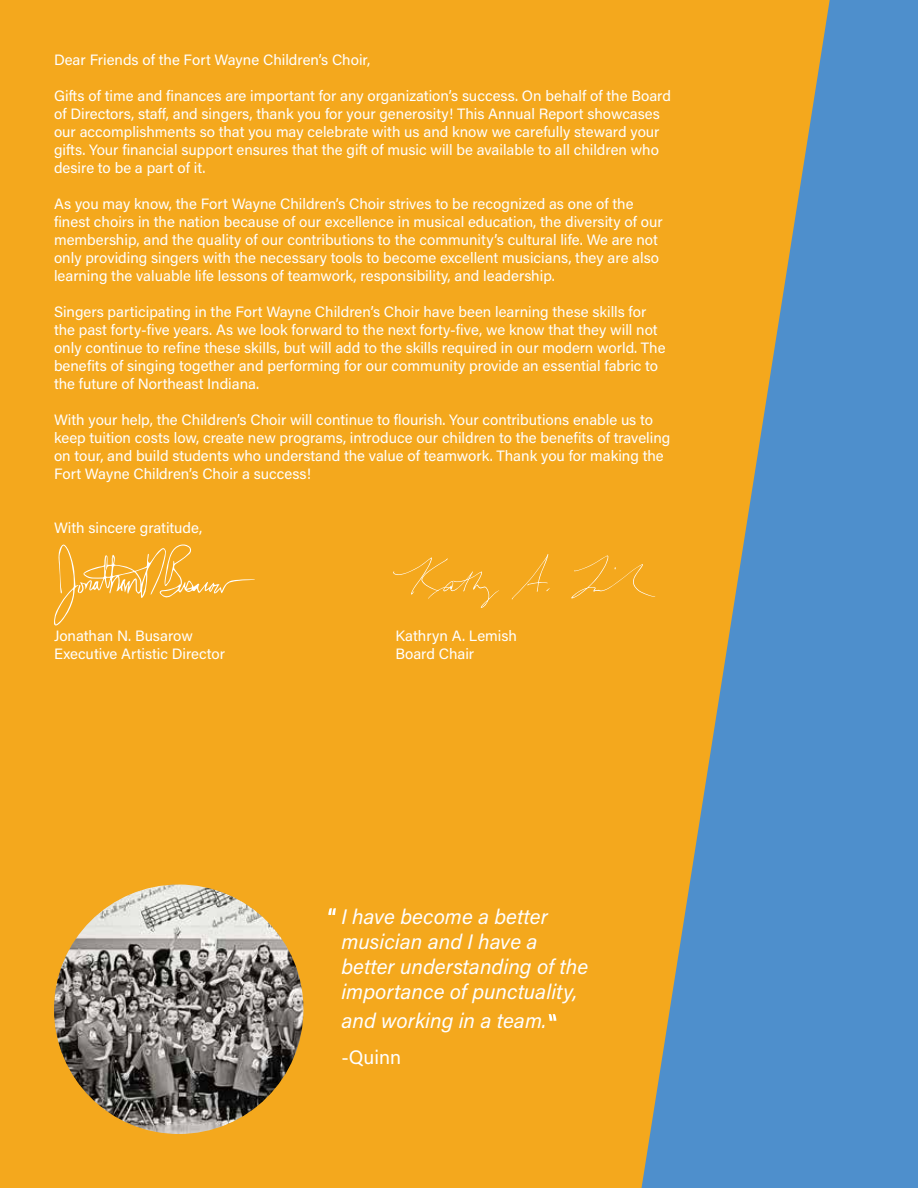
<style>
.page{position:relative;width:918px;height:1188px;background:#f4a81d}
.page>*{position:absolute;margin:0;border:0;box-sizing:border-box;transform-origin:0 0}
.t1{font:italic 21px/25.2px "Acumin Pro";color:#fff}
.t2{font:19.5px "Acumin Pro";color:#fff}
.t3{font:15px/18px "Acumin Pro";color:#fff}
</style>
<div class="page">
<svg style="left:642px;top:0;width:276px;height:1188px;fill:#4e8fcc"></svg>
<img style="left:54px;top:885px;width:249px;height:249px;border-radius:125px">
<svg style="left:549px;top:1014px;width:7px;height:7px"></svg>
<svg style="left:328px;top:908px;width:8px;height:7px"></svg>
<svg style="left:54px;top:544px;width:201px;height:82px"></svg>
<svg style="left:393px;top:557px;width:106px;height:51px"></svg>
<svg style="left:512px;top:554px;width:38px;height:45px"></svg>
<svg style="left:571px;top:555px;width:84px;height:43px"></svg>
<p class="t3" style="left:54px;top:50px;width:318px">Dear Friends of the Fort Wayne Children’s Choir,</p>
<p class="t3" style="left:54px;top:86px;width:619px">Gifts of time and finances are important for any organization’s success. On behalf of the Board of Directors, staff, and singers, thank you for your generosity! This Annual Report showcases our accomplishments so that you may celebrate with us and know we carefully steward your gifts. Your financial support ensures that the gift of music will be available to all children who desire to be a part of it.</p>
<p class="t3" style="left:54px;top:194px;width:610px">As you may know, the Fort Wayne Children’s Choir strives to be recognized as one of the finest choirs in the nation because of our excellence in musical education, the diversity of our membership, and the quality of our contributions to the community’s cultural life. We are not only providing singers with the necessary tools to become excellent musicians, they are also learning the valuable life lessons of teamwork, responsibility, and leadership.</p>
<p class="t3" style="left:54px;top:302px;width:613px">Singers participating in the Fort Wayne Children’s Choir have been learning these skills for the past forty-five years. As we look forward to the next forty-five, we know that they will not only continue to refine these skills, but will add to the skills required in our modern world. The benefits of singing together and performing for our community provide an essential fabric to the future of Northeast Indiana.</p>
<p class="t3" style="left:54px;top:410px;width:618px">With your help, the Children’s Choir will continue to flourish. Your contributions enable us to keep tuition costs low, create new programs, introduce our children to the benefits of traveling on tour, and build students who understand the value of teamwork. Thank you for making the Fort Wayne Children’s Choir a success!</p>
<p class="t3" style="left:54px;top:518px;width:150px">With sincere gratitude,</p>
<p class="t3" style="left:54px;top:626px;width:173px">Jonathan N. Busarow<br>Executive Artistic Director</p>
<p class="t3" style="left:395px;top:626px;width:123px">Kathryn A. Lemish<br>Board Chair</p>
<h1 class="t1" style="left:341px;top:903px;width:248px">I have become a better musician and I have a better understanding of the importance of punctuality,</h1>
<h1 class="t1" style="left:341px;top:1007px;width:206px">and working in a team.</h1>
<h2 class="t2" style="left:341px;top:1044px;width:61px">-Quinn</h2>
</div>
